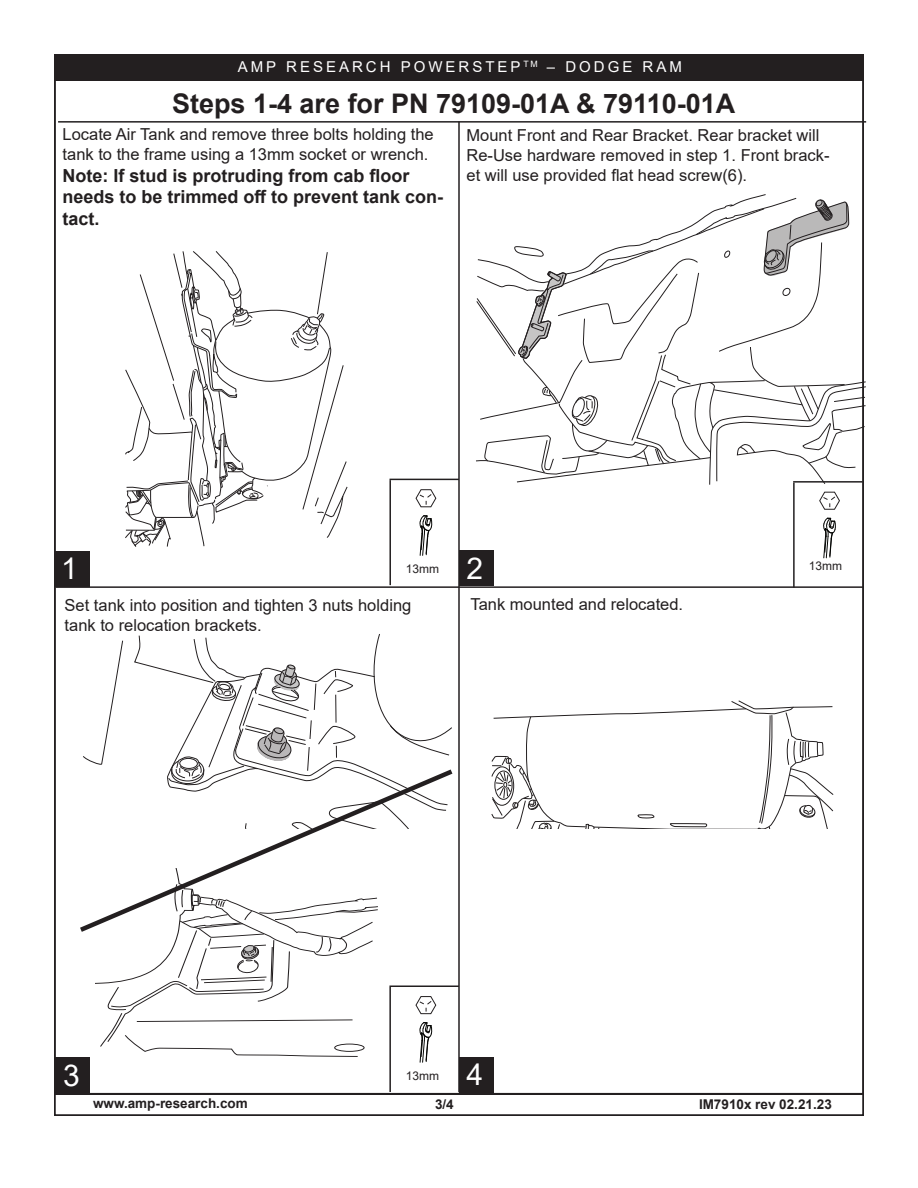
<style>
.page{position:relative;width:918px;height:1188px;background:#fff}
.page>*{position:absolute;margin:0;border:0;box-sizing:border-box;transform-origin:0 0}
.t1{font:30px "Arial";color:#fff}
.t2{font:700 27px "Arial";color:#231f20}
.t3{font:700 18px/21.6px "Arial";color:#231f20}
.t4{font:16.5px/19.8px "Arial";color:#231f20}
.t5{font:15px "Arial";letter-spacing:.2em;color:#fff}
.t6{font:700 13.5px "Arial";color:#231f20}
.t7{font:12px "Arial";color:#231f20}
</style>
<div class="page">
<div style="left:54px;top:55px;width:809px;height:26px;background:#231f20"></div>
<div style="left:55px;top:551px;width:35px;height:36px;background:#231f20"></div>
<div style="left:459px;top:550px;width:35px;height:36px;background:#231f20"></div>
<div style="left:56px;top:1058px;width:34px;height:36px;background:#231f20"></div>
<div style="left:54px;top:1094px;width:810px;height:22px;border:2px solid #231f20"></div>
<hr style="left:458px;top:122px;width:2px;height:970px;background:#231f20">
<hr style="left:56px;top:586px;width:808px;height:2px;background:#231f20">
<hr style="left:389px;top:986px;width:70px;height:1px;background:#231f20">
<hr style="left:389px;top:987px;width:2px;height:105px;background:#231f20">
<svg style="left:415px;top:996px;width:22px;height:19px"></svg>
<svg style="left:419px;top:1022px;width:13px;height:41px"></svg>
<div style="left:459px;top:1057px;width:35px;height:36px;background:#231f20"></div>
<hr style="left:793px;top:483px;width:2px;height:105px;background:#231f20">
<svg style="left:819px;top:491px;width:21px;height:19px"></svg>
<svg style="left:823px;top:517px;width:13px;height:42px"></svg>
<hr style="left:390px;top:479px;width:69px;height:1px;background:#231f20">
<hr style="left:389px;top:480px;width:2px;height:105px;background:#231f20">
<svg style="left:415px;top:489px;width:22px;height:19px"></svg>
<svg style="left:419px;top:515px;width:13px;height:41px"></svg>
<svg style="left:125px;top:251px;width:223px;height:296px"></svg>
<svg style="left:476px;top:194px;width:390px;height:291px"></svg>
<svg style="left:83px;top:640px;width:40px;height:125px"></svg>
<svg style="left:134px;top:634px;width:318px;height:132px"></svg>
<svg style="left:491px;top:700px;width:343px;height:129px"></svg>
<svg style="left:80px;top:766px;width:373px;height:166px"></svg>
<svg style="left:95px;top:868px;width:283px;height:189px"></svg>
<hr style="left:58px;top:121px;width:808px;height:2px;background:#231f20">
<p class="t5" style="left:238px;top:56px;width:446px">AMP RESEARCH POWERSTEP <sup>TM</sup> – DODGE RAM</p>
<h2 class="t2" style="left:172px;top:84px;width:565px">Steps 1-4 are for PN 79109-01A &amp; 79110-01A</h2>
<p class="t4" style="left:63px;top:125px;width:373px">Locate Air Tank and remove three bolts holding the tank to the frame using a 13mm socket or wrench.</p>
<p class="t3" style="left:63px;top:165px;width:382px">Note: If stud is protruding from cab floor needs to be trimmed off to prevent tank con&shy;tact.</p>
<p class="t4" style="left:466px;top:125px;width:365px">Mount Front and Rear Bracket. Rear bracket will<br>Re-Use hardware removed in step 1. Front brack&shy;et will use provided flat head screw(6).</p>
<h1 class="t1" style="left:61px;top:548px;width:18px">1</h1>
<h1 class="t1" style="left:466px;top:548px;width:18px">2</h1>
<p class="t7" style="left:406px;top:561px;width:35px">13mm</p>
<p class="t7" style="left:809px;top:557px;width:35px">13mm</p>
<p class="t4" style="left:65px;top:595px;width:348px">Set tank into position and tighten 3 nuts holding</p>
<p class="t4" style="left:470px;top:594px;width:214px">Tank mounted and relocated.</p>
<p class="t4" style="left:65px;top:615px;width:199px">tank to relocation brackets.</p>
<h1 class="t1" style="left:63px;top:1055px;width:18px">3</h1>
<p class="t7" style="left:406px;top:1068px;width:35px">13mm</p>
<h1 class="t1" style="left:466px;top:1054px;width:18px">4</h1>
<p class="t6" style="left:93px;top:1094px;width:156px">www.amp-research.com</p>
<p class="t6" style="left:435px;top:1095px;width:20px">3/4</p>
<p class="t6" style="left:699px;top:1095px;width:134px">IM7910x rev 02.21.23</p>
</div>
